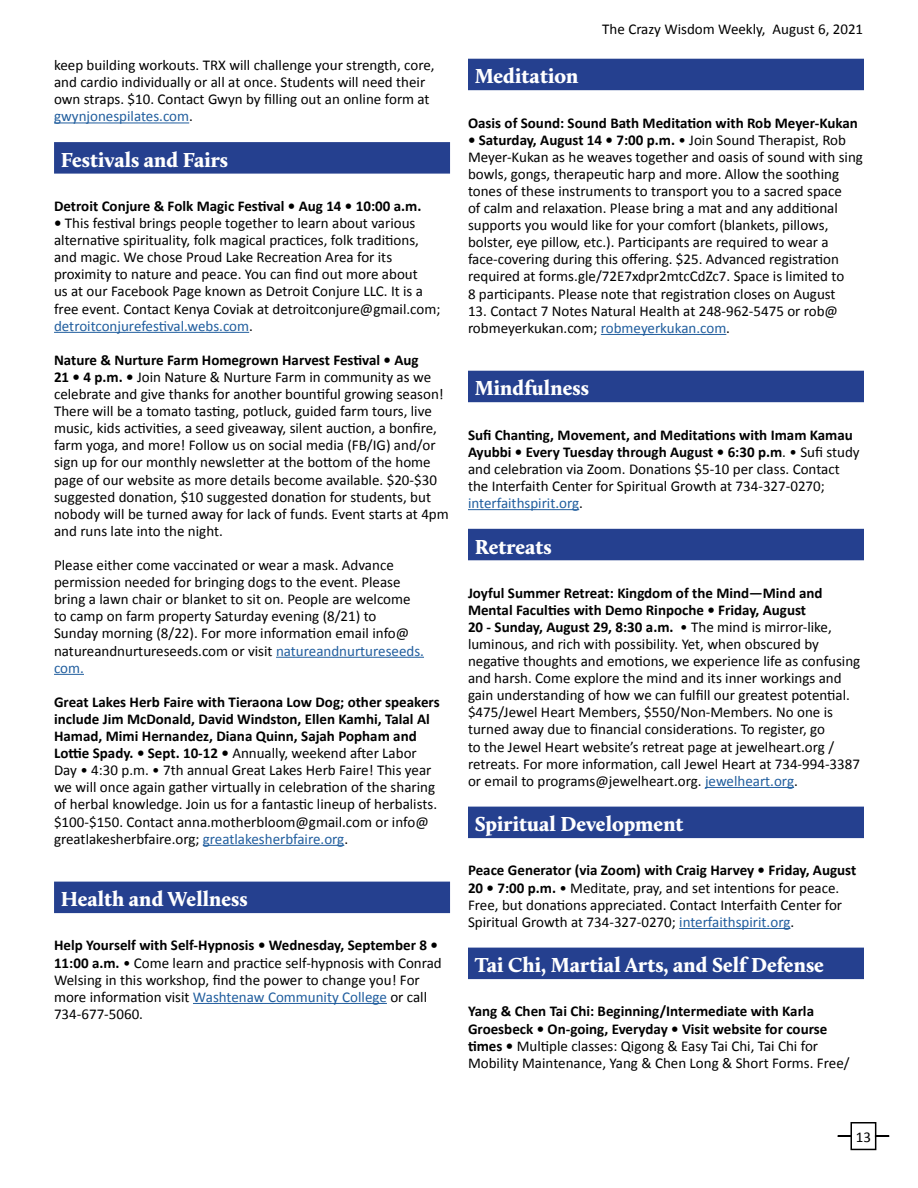
<style>
.page{position:relative;width:918px;height:1188px;background:#fff}
.page>*{position:absolute;margin:0;border:0;box-sizing:border-box;transform-origin:0 0}
.t1{font:900 21px "Calluna";color:#fff}
.t2{font:15px/17.1px "Calibri";color:#000}
.t3{font:700 15px/17.1px "Calibri";color:#000}
.s1{color:#215e9e}
.s2{font-weight:700}
.s3{font-weight:400}
</style>
<div class="page">
<svg style="left:837px;top:1122px;width:53px;height:29px"></svg>
<hr style="left:54px;top:122px;width:135px;height:1px;background:#215e9e">
<div style="left:54px;top:142px;width:396px;height:32px;background:#25408f"></div>
<hr style="left:54px;top:332px;width:195px;height:1px;background:#215e9e">
<hr style="left:276px;top:657px;width:148px;height:1px;background:#215e9e">
<hr style="left:54px;top:674px;width:30px;height:1px;background:#215e9e">
<hr style="left:203px;top:845px;width:141px;height:1px;background:#215e9e">
<div style="left:54px;top:882px;width:396px;height:31px;background:#25408f"></div>
<hr style="left:193px;top:1003px;width:194px;height:1px;background:#215e9e">
<div style="left:468px;top:59px;width:396px;height:31px;background:#25408f"></div>
<hr style="left:601px;top:334px;width:125px;height:1px;background:#215e9e">
<div style="left:468px;top:371px;width:396px;height:31px;background:#25408f"></div>
<hr style="left:468px;top:509px;width:111px;height:1px;background:#215e9e">
<div style="left:468px;top:529px;width:396px;height:31px;background:#25408f"></div>
<hr style="left:705px;top:787px;width:89px;height:1px;background:#215e9e">
<div style="left:468px;top:807px;width:396px;height:31px;background:#25408f"></div>
<hr style="left:679px;top:928px;width:111px;height:1px;background:#215e9e">
<div style="left:468px;top:948px;width:396px;height:31px;background:#25408f"></div>
<p class="t2" style="left:54px;top:56px;width:382px">keep building workouts. TRX will challenge your strength, core, and cardio individually or all at once. Students will need their own straps. $10. Contact Gwyn by filling out an online form at <span class="s1">gwynjonespilates.com</span>.</p>
<h1 class="t1" style="left:61px;top:147px;width:169px">Festivals and Fairs</h1>
<p class="t3" style="left:54px;top:197px;width:369px">Detroit Conjure &amp; Folk Magic Festival • Aug 14 • 10:00 a.m.</p>
<p class="t2" style="left:54px;top:215px;width:388px"><span class="s2">•</span> This festival brings people together to learn about various alternative spirituality, folk magical practices, folk traditions, and magic. We chose Proud Lake Recreation Area for its proximity to nature and peace. You can find out more about<br>us at our Facebook Page known as Detroit Conjure LLC. It is a free event. Contact Kenya Coviak at detroitconjure@gmail.com; <span class="s1">detroitconjurefestival.webs.com</span>.</p>
<p class="t2" style="left:54px;top:351px;width:396px"><span class="s2">Nature &amp; Nurture Farm Homegrown Harvest Festival • Aug<br>21 • 4 p.m. •</span> Join Nature &amp; Nurture Farm in community as we celebrate and give thanks for another bountiful growing season!<br>There will be a tomato tasting, potluck, guided farm tours, live music, kids activities, a seed giveaway, silent auction, a bonfire, farm yoga, and more! Follow us on social media (FB/IG) and/or sign up for our monthly newsletter at the bottom of the home page of our website as more details become available. $20-$30 suggested donation, $10 suggested donation for students, but nobody will be turned away for lack of funds. Event starts at 4pm and runs late into the night.</p>
<p class="t2" style="left:54px;top:557px;width:371px">Please either come vaccinated or wear a mask. Advance permission needed for bringing dogs to the event. Please bring a lawn chair or blanket to sit on. People are welcome to camp on farm property Saturday evening (8/21) to Sunday morning (8/22). For more information email info@ natureandnurtureseeds.com or visit <span class="s1">natureandnurtureseeds. com.</span></p>
<p class="t2" style="left:54px;top:693px;width:387px"><span class="s2">Great Lakes Herb Faire with Tieraona Low Dog; other speakers include Jim McDonald, David Windston, Ellen Kamhi, Talal Al Hamad, Mimi Hernandez, Diana Quinn, Sajah Popham and Lottie Spady. • Sept. 10-12 •</span> Annually, weekend after Labor Day • 4:30 p.m. • 7th annual Great Lakes Herb Faire! This year we will once again gather virtually in celebration of the sharing of herbal knowledge. Join us for a fantastic lineup of herbalists. $100-$150. Contact anna.motherbloom@gmail.com or info@ greatlakesherbfaire.org; <span class="s1">greatlakesherbfaire.org</span>.</p>
<h1 class="t1" style="left:61px;top:886px;width:188px">Health and Wellness</h1>
<p class="t2" style="left:54px;top:937px;width:389px"><span class="s2">Help Yourself with Self-Hypnosis • Wednesday, September 8 • 11:00 a.m.</span> • Come learn and practice self-hypnosis with Conrad Welsing in this workshop, find the power to change you! For more information visit <span class="s1">Washtenaw Community College</span> or call 734-677-5060.</p>
<p class="t2" style="left:602px;top:20px;width:262px">The Crazy Wisdom Weekly, August 6, 2021</p>
<h1 class="t1" style="left:475px;top:63px;width:105px">Meditation</h1>
<p class="t3" style="left:468px;top:114px;width:392px">Oasis of Sound: Sound Bath Meditation with Rob Meyer-Kukan</p>
<p class="t2" style="left:468px;top:131px;width:397px"><span class="s2">• Saturday, August 14 • 7:00 p.m.</span> • Join Sound Therapist, Rob Meyer-Kukan as he weaves together and oasis of sound with sing bowls, gongs, therapeutic harp and more. Allow the soothing tones of these instruments to transport you to a sacred space<br>of calm and relaxation. Please bring a mat and any additional supports you would like for your comfort (blankets, pillows, bolster, eye pillow, etc.). Participants are required to wear a face-covering during this offering. $25. Advanced registration required at forms.gle/72E7xdpr2mtcCdZc7. Space is limited to<br>8 participants. Please note that registration closes on August</p>
<p class="t2" style="left:468px;top:302px;width:372px">13. Contact 7 Notes Natural Health at 248-962-5475 or rob@ robmeyerkukan.com; <span class="s1">robmeyerkukan.com</span>.</p>
<h1 class="t1" style="left:475px;top:375px;width:116px">Mindfulness</h1>
<p class="t2" style="left:468px;top:426px;width:393px"><span class="s2">Sufi Chanting, Movement, and Meditations with Imam Kamau Ayubbi • Every Tuesday through August • 6:30 p.m</span>. • Sufi study and celebration via Zoom. Donations $5-10 per class. Contact the Interfaith Center for Spiritual Growth at 734-327-0270; <span class="s1">interfaithspirit.org</span>.</p>
<h1 class="t1" style="left:475px;top:533px;width:79px">Retreats</h1>
<p class="t2" style="left:468px;top:584px;width:394px"><span class="s2">Joyful Summer Retreat: Kingdom of the Mind—Mind and Mental Faculties with Demo Rinpoche • Friday, August<br>20 - Sunday, August 29, 8:30 a.m.</span> • The mind is mirror-like, luminous, and rich with possibility. Yet, when obscured by negative thoughts and emotions, we experience life as confusing and harsh. Come explore the mind and its inner workings and gain understanding of how we can fulfill our greatest potential. $475/Jewel Heart Members, $550/Non-Members. No one is turned away due to financial considerations. To register, go<br>to the Jewel Heart website’s retreat page at jewelheart.org / retreats. For more information, call Jewel Heart at 734-994-3387 or email to programs@jewelheart.org. <span class="s1">jewelheart.org</span>.</p>
<h1 class="t1" style="left:475px;top:811px;width:210px">Spiritual Development</h1>
<p class="t2" style="left:468px;top:862px;width:390px"><span class="s2">Peace Generator (via Zoom) with Craig Harvey • Friday, August 20 • 7:00 p.m.</span> • Meditate, pray, and set intentions for peace.<br>Free, but donations appreciated. Contact Interfaith Center for Spiritual Growth at 734-327-0270; <span class="s1">interfaithspirit.org</span>.</p>
<h1 class="t1" style="left:475px;top:952px;width:351px">Tai Chi, Martial Arts, and Self Defense</h1>
<p class="t3" style="left:468px;top:1003px;width:383px">Yang &amp; Chen Tai Chi: Beginning/Intermediate with Karla Groesbeck • On-going, Everyday • Visit website for course times • <span class="s3">Multiple classes: Qigong &amp; Easy Tai Chi, Tai Chi for Mobility Maintenance, Yang &amp; Chen Long &amp; Short Forms. Free/</span></p>
<p class="t2" style="left:856px;top:1128px;width:17px">13</p>
</div>
